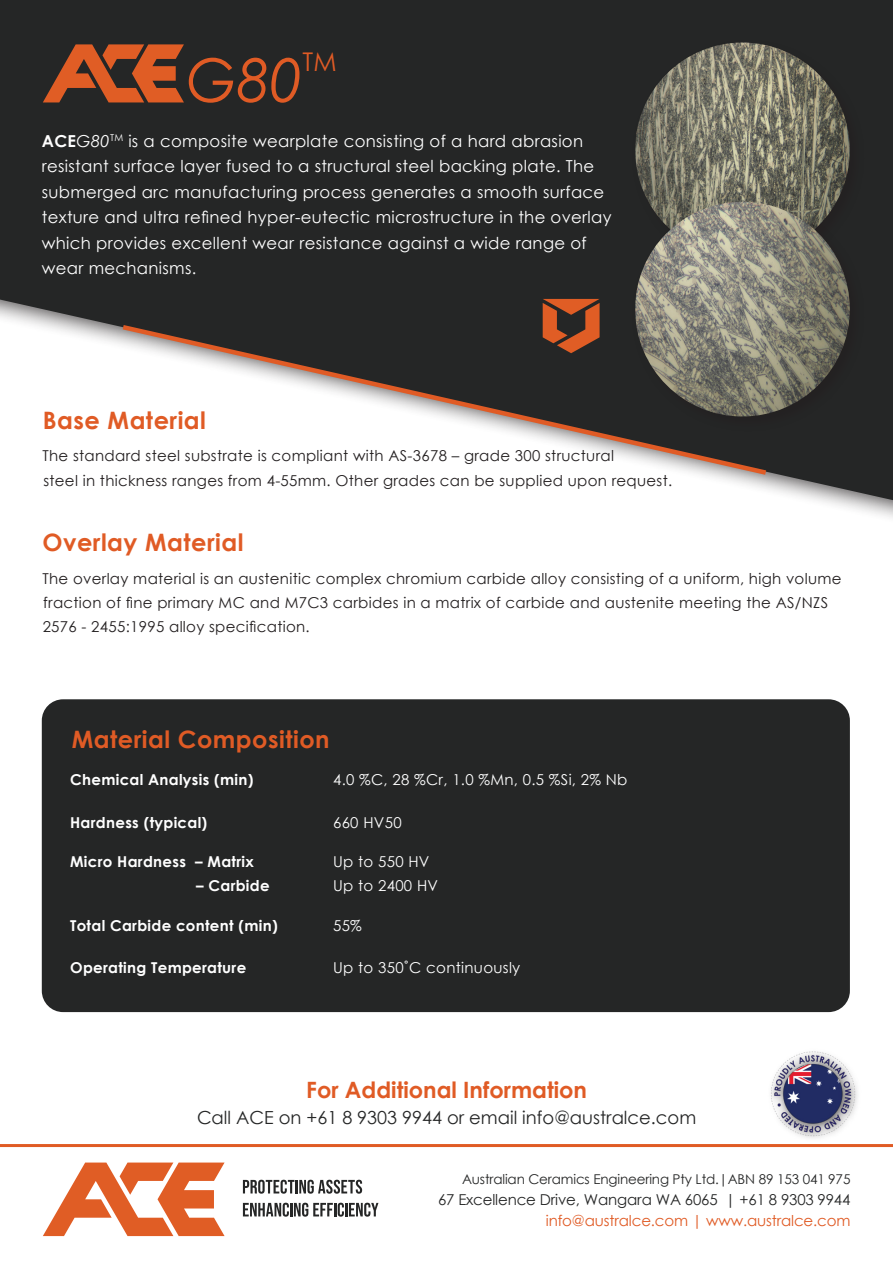
<style>
.page{position:relative;width:893px;height:1263px;background:#fff}
.page>*{position:absolute;margin:0;border:0;box-sizing:border-box;transform-origin:0 0}
.t1{font:italic 59.7px "Century Gothic";color:#e05b25}
.t2{font:25.8px "Century Gothic";color:#e05b25}
.t3{font:700 24px "Century Gothic";letter-spacing:.02em;color:#e05b25}
.t4{font:700 22.5px "Century Gothic";color:#e05b25}
.t5{font:18px "Century Gothic";color:#252626}
.t6{font:16.5px/25.5px "Century Gothic";letter-spacing:.02em;color:#fff}
.t7{font:15px/24px "Century Gothic";letter-spacing:.02em;color:#231f20}
.t8{font:700 15px "Century Gothic";letter-spacing:.02em;color:#fff}
.t9{font:15px/24px "Century Gothic";letter-spacing:.02em;color:#fff}
.t10{font:15px "Century Gothic";letter-spacing:-.01em;color:#252626}
.t11{font:15px "Century Gothic";letter-spacing:-.01em;color:#e05b25}
.t12{font:13.5px "Century Gothic";letter-spacing:-.01em;color:#252626}
.s1{font-weight:700}
.s2{font-style:italic}
</style>
<div class="page">
<svg style="left:0;top:0;width:893px;height:500px;fill:#252626"></svg>
<svg style="left:43px;top:44px;width:141px;height:58px"></svg>
<div style="left:42px;top:699px;width:808px;height:313px;background:#252626;border-radius:21px"></div>
<svg style="left:118px;top:322px;width:653px;height:156px"></svg>
<div style="left:632px;top:40px;width:233px;height:232px;background:#252626"></div>
<img style="left:635px;top:43px;width:215px;height:214px;border-radius:107px">
<div style="left:632px;top:199px;width:233px;height:233px;background:#231f20;opacity:.75"></div>
<img style="left:635px;top:202px;width:215px;height:214px;border-radius:107px">
<img style="left:770px;top:1051px;width:88px;height:87px">
<svg style="left:243px;top:1180px;width:119px;height:14px"></svg>
<svg style="left:243px;top:1203px;width:135px;height:14px"></svg>
<svg style="left:43px;top:1162px;width:182px;height:74px"></svg>
<hr style="left:0;top:1144px;width:893px;height:3px;background:#e05b25">
<svg style="left:543px;top:299px;width:57px;height:54px"></svg>
<p class="t1" style="left:186px;top:38px;width:118px">G80</p>
<p class="t2" style="left:303px;top:44px;width:36px">TM</p>
<p class="t6" style="left:42px;top:128px;width:571px"><span class="s1">ACE</span><span class="s2">G80</span><sup>TM</sup> is a composite wearplate consisting of a hard abrasion resistant surface layer fused to a structural steel backing plate. The submerged arc manufacturing process generates a smooth surface texture and ultra refined hyper-eutectic microstructure in the overlay which provides excellent wear resistance against a wide range of wear mechanisms.</p>
<p class="t3" style="left:43px;top:402px;width:165px">Base Material</p>
<p class="t7" style="left:42px;top:444px;width:573px">The standard steel substrate is compliant with AS-3678 – grade 300 structural</p>
<p class="t7" style="left:43px;top:468px;width:630px">steel in thickness ranges from 4-55mm. Other grades can be supplied upon request.</p>
<p class="t3" style="left:42px;top:524px;width:203px">Overlay Material</p>
<p class="t7" style="left:42px;top:566px;width:801px">The overlay material is an austenitic complex chromium carbide alloy consisting of a uniform, high volume fraction of fine primary MC and M7C3 carbides in a matrix of carbide and austenite meeting the AS/NZS<br>2576 - 2455:1995 alloy specification.</p>
<p class="t3" style="left:72px;top:721px;width:259px">Material Composition</p>
<p class="t8" style="left:70px;top:768px;width:185px">Chemical Analysis (min)</p>
<p class="t9" style="left:333px;top:767px;width:296px">4.0 %C, 28 %Cr, 1.0 %Mn, 0.5 %Si, 2% Nb</p>
<p class="t8" style="left:70px;top:811px;width:139px">Hardness (typical)</p>
<p class="t9" style="left:333px;top:810px;width:70px">660 HV50</p>
<p class="t8" style="left:70px;top:850px;width:185px">Micro Hardness – Matrix</p>
<p class="t8" style="left:196px;top:874px;width:75px">– Carbide</p>
<p class="t9" style="left:333px;top:850px;width:107px">Up to 550 HV<br>Up to 2400 HV</p>
<p class="t8" style="left:70px;top:914px;width:209px">Total Carbide content (min)</p>
<p class="t9" style="left:333px;top:913px;width:30px">55%</p>
<p class="t8" style="left:70px;top:956px;width:178px">Operating Temperature</p>
<p class="t9" style="left:333px;top:956px;width:189px">Up to 350˚C continuously</p>
<p class="t4" style="left:306px;top:1073px;width:282px">For Additional Information</p>
<p class="t5" style="left:197px;top:1105px;width:501px">Call ACE on +61 8 9303 9944 or email info@australce.com</p>
<p class="t12" style="left:462px;top:1170px;width:390px">Australian Ceramics Engineering Pty Ltd.|ABN 89 153 041 975</p>
<p class="t10" style="left:438px;top:1189px;width:414px">67 Excellence Drive, Wangara WA 6065 | +61 8 9303 9944</p>
<p class="t11" style="left:546px;top:1210px;width:306px">info@australce.com | www.australce.com</p>
</div>
